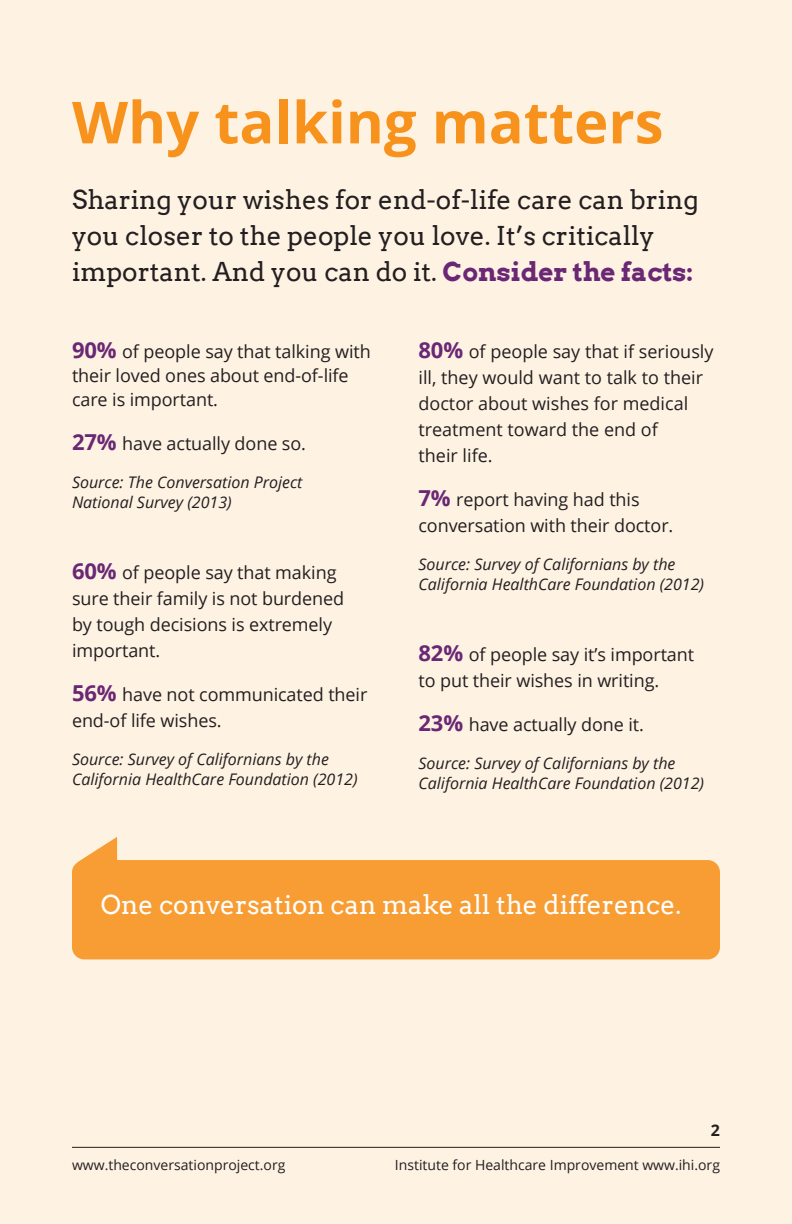
<style>
.page{position:relative;width:792px;height:1224px;background:#fef2e3}
.page>*{position:absolute;margin:0;border:0;box-sizing:border-box;transform-origin:0 0}
.Big_Orange_Header{font:700 58px "Open Sans";color:#f7931d}
.black_intro{font:26px/36px "Arvo";color:#231f20}
.arvo_opening{font:26px "Arvo";color:#fff}
.Text_Body{font:18px/26px "Open Sans";letter-spacing:-.005em;color:#231f20}
.Fact_Source{font:18px/26px "Open Sans";color:#231f20}
.Fact_Source-2{font:italic 16px/20px "Open Sans";color:#231f20}
.Text_Body-2{font:italic 16px/20px "Open Sans";color:#231f20}
.Text_Notice{font:700 16px "Open Sans";color:#231f20}
.Text_Notice-2{font:14px "Open Sans";color:#231f20}
.s1{font-weight:700;color:#6a2874}
.s2{font-weight:700;font-size:22px;color:#6a2874}
</style>
<div class="page">
<hr style="left:72px;top:1147px;width:648px;height:1px;background:#231f20">
<svg style="left:72px;top:837px;width:648px;height:122px;fill:#f89d33"></svg>
<p class="Big_Orange_Header" style="left:72px;top:81px;width:593px">Why talking matters</p>
<p class="black_intro" style="left:72px;top:181px;width:628px">Sharing your wishes for end-of-life care can bring you closer to the people you love. It’s critically important. And you can do it. <span class="s1">Consider the facts:</span></p>
<p class="Text_Body" style="left:72px;top:339px;width:300px;line-height:24px"><span class="s2">90%</span> of people say that talking with their loved ones about end-of-life care is important.</p>
<p class="Text_Body" style="left:72px;top:430px;width:236px"><span class="s2">27%</span> have actually done so.</p>
<p class="Text_Body-2" style="left:72px;top:472px;width:232px">Source: The Conversation Project<br>National Survey (2013)</p>
<p class="Text_Body" style="left:72px;top:559px;width:274px"><span class="s2">60%</span> of people say that making sure their family is not burdened by tough decisions is extremely important.</p>
<p class="Text_Body" style="left:72px;top:681px;width:297px"><span class="s2">56%</span> have not communicated their end-of life wishes.</p>
<p class="Fact_Source-2" style="left:72px;top:749px;width:287px">Source: Survey of Californians by the<br>California HealthCare Foundation (2012)</p>
<p class="Fact_Source" style="left:418px;top:338px;width:297px"><span class="s2">80%</span> of people say that if seriously ill, they would want to talk to their doctor about wishes for medical treatment toward the end of<br>their life.</p>
<p class="Fact_Source" style="left:418px;top:486px;width:256px"><span class="s2">7%</span> report having had this conversation with their doctor.</p>
<p class="Fact_Source-2" style="left:418px;top:554px;width:287px">Source: Survey of Californians by the<br>California HealthCare Foundation (2012)</p>
<p class="Text_Body" style="left:418px;top:641px;width:277px"><span class="s2">82%</span> of people say it’s important to put their wishes in writing.</p>
<p class="Text_Body" style="left:418px;top:711px;width:227px"><span class="s2">23%</span> have actually done it.</p>
<p class="Fact_Source-2" style="left:418px;top:753px;width:287px">Source: Survey of Californians by the<br>California HealthCare Foundation (2012)</p>
<p class="arvo_opening" style="left:101px;top:889px;width:582px">One conversation can make all the difference.</p>
<p class="Text_Notice" style="left:711px;top:1119px;width:11px">2</p>
<p class="Text_Notice-2" style="left:72px;top:1155px;width:215px">www.theconversationproject.org</p>
<p class="Text_Notice-2" style="left:395px;top:1155px;width:327px">Institute for Healthcare Improvement www.ihi.org</p>
</div>
